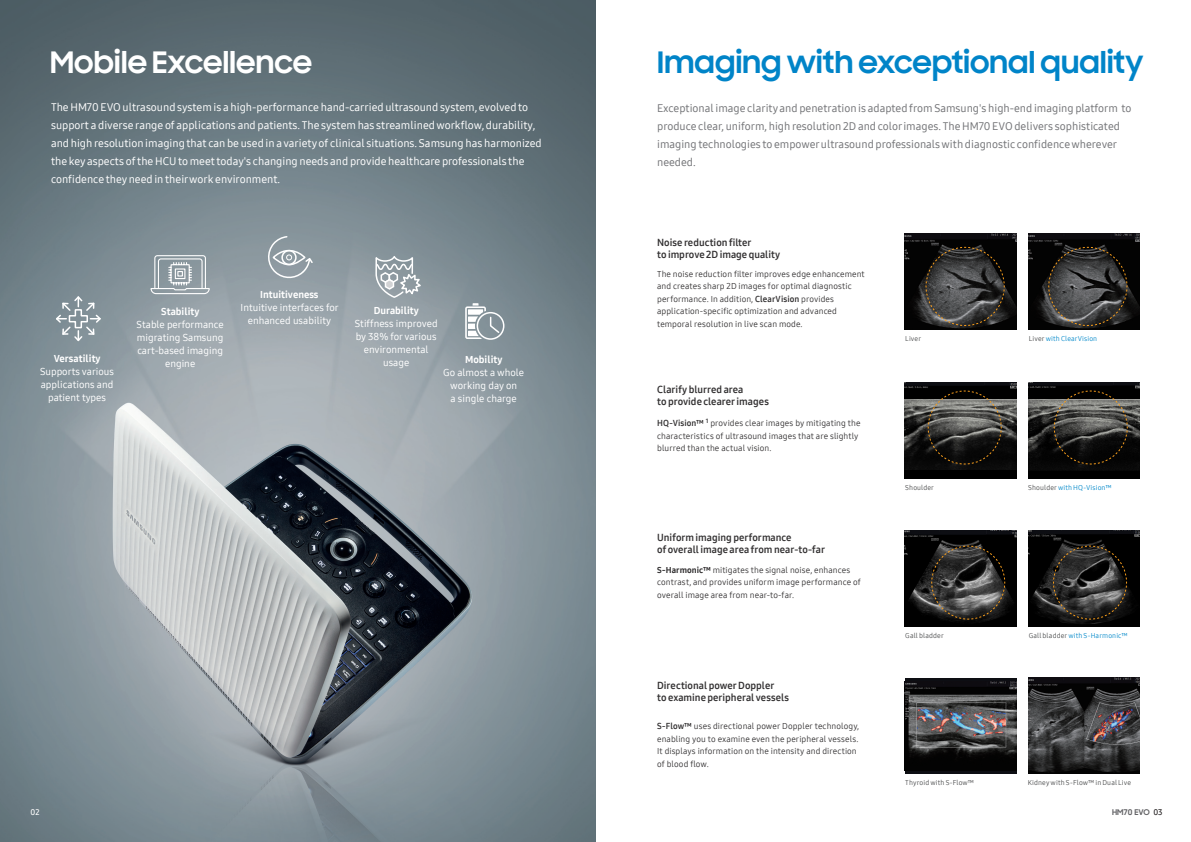
<style>
.page{position:relative;width:1191px;height:842px;background:#fff}
.page>*{position:absolute;margin:0;border:0;box-sizing:border-box;transform-origin:0 0}
.t1{font:700 30px "Samsung Sharp Sans";letter-spacing:.005em;color:#0084c8}
.t2{font:700 30px "Samsung Sharp Sans";letter-spacing:.005em;color:#fff}
.t3{font:11px/18px "Samsung One 500";color:#fff}
.t4{font:11px/18px "Samsung One 500";color:#737477}
.t5{font:10px/13px "Samsung One 500";color:#fff;text-align:center}
.본문_내용_설명글{font:10px "Samsung One 700";color:#312f30}
.t6{font:10px "Samsung One 800";color:#fff}
.본문_내용_설명글-2{font:8.5px/12.5px "Samsung One 400";letter-spacing:.01em;color:#312f30}
.t7{font:700 8px "Samsung Sharp Sans";color:#636366}
.t8{font:8px "Samsung One 600";color:#fff}
.본문_내용_설명글-3{font:7px "Samsung One 400";letter-spacing:.015em;color:#4a4b4c}
.본문_내용_설명글-4{font:7px "Samsung One 400";letter-spacing:.015em;color:#0088ca}
.s1{font-family:"Samsung One 700"}
.s2{font-family:"Samsung One 800"}
.s3{color:#4a4b4c}
.s4{font-family:"Samsung One 600";font-weight:400;color:#231f20}
</style>
<div class="page">
<img style="left:0;top:0;width:595px;height:842px">
<img style="left:904px;top:234px;width:112px;height:96px">
<img style="left:904px;top:383px;width:112px;height:96px">
<img style="left:1028px;top:234px;width:112px;height:96px">
<img style="left:1028px;top:383px;width:112px;height:96px">
<svg style="left:925px;top:246px;width:80px;height:80px"></svg>
<svg style="left:927px;top:390px;width:75px;height:75px"></svg>
<svg style="left:1047px;top:246px;width:81px;height:80px"></svg>
<svg style="left:1053px;top:390px;width:75px;height:75px"></svg>
<img style="left:904px;top:531px;width:112px;height:95px">
<div style="left:904px;top:677px;width:112px;height:96px;background:linear-gradient(to right,#0d0e13,#0d0e13)"></div>
<img style="left:904px;top:681px;width:112px;height:89px">
<img style="left:1028px;top:677px;width:112px;height:96px">
<img style="left:1028px;top:531px;width:112px;height:95px">
<svg style="left:930px;top:545px;width:75px;height:75px"></svg>
<svg style="left:1052px;top:545px;width:75px;height:75px"></svg>
<svg style="left:150px;top:255px;width:60px;height:40px"></svg>
<svg style="left:54px;top:295px;width:48px;height:48px"></svg>
<div style="left:476px;top:312px;width:28px;height:28px;border:2px solid #fff;border-radius:50%"></div>
<svg style="left:465px;top:303px;width:36px;height:36px"></svg>
<svg style="left:264px;top:235px;width:50px;height:46px"></svg>
<svg style="left:375px;top:253px;width:48px;height:46px"></svg>
<p class="t2" style="left:50px;top:40px;width:264px">Mobile Excellence</p>
<p class="t1" style="left:657px;top:40px;width:488px">Imaging with exceptional quality</p>
<p class="t3" style="left:51px;top:98px;width:492px">The HM70 EVO ultrasound system is a high-performance hand-carried ultrasound system, evolved to support a diverse range of applications and patients. The system has streamlined workflow, durability, and high resolution imaging that can be used in a variety of clinical situations. Samsung has harmonized the key aspects of the HCU to meet today's changing needs and provide healthcare professionals the confidence they need in their work environment.</p>
<p class="t4" style="left:657px;top:99px;width:476px">Exceptional image clarity and penetration is adapted from Samsung's high-end imaging platform to produce clear, uniform, high resolution 2D and color images. The HM70 EVO delivers sophisticated imaging technologies to empower ultrasound professionals with diagnostic confidence wherever needed.</p>
<p class="t6" style="left:54px;top:352px;width:49px">Versatility</p>
<p class="t5" style="left:40px;top:365px;width:76px">Supports various applications and patient types</p>
<p class="t6" style="left:161px;top:305px;width:40px">Stability</p>
<p class="t5" style="left:137px;top:318px;width:89px">Stable performance migrating Samsung cart-based imaging engine</p>
<p class="t6" style="left:260px;top:288px;width:60px">Intuitiveness</p>
<p class="t5" style="left:241px;top:301px;width:99px">Intuitive interfaces for enhanced usability</p>
<p class="t6" style="left:374px;top:304px;width:47px">Durability</p>
<p class="t5" style="left:355px;top:317px;width:84px">Stiffness improved by 38% for various environmental usage</p>
<p class="t6" style="left:465px;top:353px;width:39px">Mobility</p>
<p class="t5" style="left:443px;top:366px;width:82px">Go almost a whole working day on</p>
<p class="t5" style="left:450px;top:392px;width:68px">a single charge</p>
<p class="본문_내용_설명글" style="left:657px;top:235px;width:96px">Noise reduction filter</p>
<p class="본문_내용_설명글" style="left:657px;top:248px;width:125px">to improve 2D image quality</p>
<p class="본문_내용_설명글-2" style="left:657px;top:268px;width:209px">The noise reduction filter improves edge enhancement and creates sharp 2D images for optimal diagnostic performance. In addition, <span class="s1">ClearVision</span> provides application-specific optimization and advanced temporal resolution in live scan mode.</p>
<p class="본문_내용_설명글" style="left:657px;top:383px;width:88px">Clarify blurred area</p>
<p class="본문_내용_설명글" style="left:657px;top:395px;width:113px">to provide clearer images</p>
<p class="본문_내용_설명글-2" style="left:657px;top:417px;width:205px"><span class="s1">HQ-Vision™</span> <sup>1</sup> provides clear images by mitigating the characteristics of ultrasound images that are slightly blurred than the actual vision.</p>
<p class="본문_내용_설명글" style="left:657px;top:531px;width:136px">Uniform imaging performance</p>
<p class="본문_내용_설명글" style="left:657px;top:543px;width:169px">of overall image area from near-to-far</p>
<p class="본문_내용_설명글-2" style="left:657px;top:563px;width:205px"><span class="s2">S-Harmonic™</span> mitigates the signal noise, enhances contrast, and provides uniform image performance of overall image area from near-to-far.</p>
<p class="본문_내용_설명글" style="left:657px;top:678px;width:119px">Directional power Doppler</p>
<p class="본문_내용_설명글" style="left:657px;top:691px;width:133px">to examine peripheral vessels</p>
<p class="본문_내용_설명글-2" style="left:657px;top:720px;width:204px"><span class="s1">S-Flow™</span> uses directional power Doppler technology, enabling you to examine even the peripheral vessels.<br>It displays information on the intensity and direction of blood flow.</p>
<p class="본문_내용_설명글-3" style="left:905px;top:333px;width:17px">Liver</p>
<p class="본문_내용_설명글-4" style="left:1028px;top:333px;width:70px"><span class="s3">Liver</span> with ClearVision</p>
<p class="본문_내용_설명글-3" style="left:905px;top:482px;width:30px">Shoulder</p>
<p class="본문_내용_설명글-4" style="left:1028px;top:482px;width:85px"><span class="s3">Shoulder</span> with HQ-Vision™</p>
<p class="본문_내용_설명글-3" style="left:905px;top:631px;width:40px">Gall bladder</p>
<p class="본문_내용_설명글-4" style="left:1028px;top:631px;width:100px"><span class="s3">Gall bladder</span> with S-Harmonic™</p>
<p class="본문_내용_설명글-3" style="left:905px;top:777px;width:70px">Thyroid with S-Flow™</p>
<p class="본문_내용_설명글-3" style="left:1027px;top:777px;width:105px">Kidney with S-Flow™ in Dual Live</p>
<p class="t8" style="left:30px;top:807px;width:11px">02</p>
<p class="t7" style="left:1112px;top:806px;width:52px">HM70 EVO <span class="s4">03</span></p>
</div>
